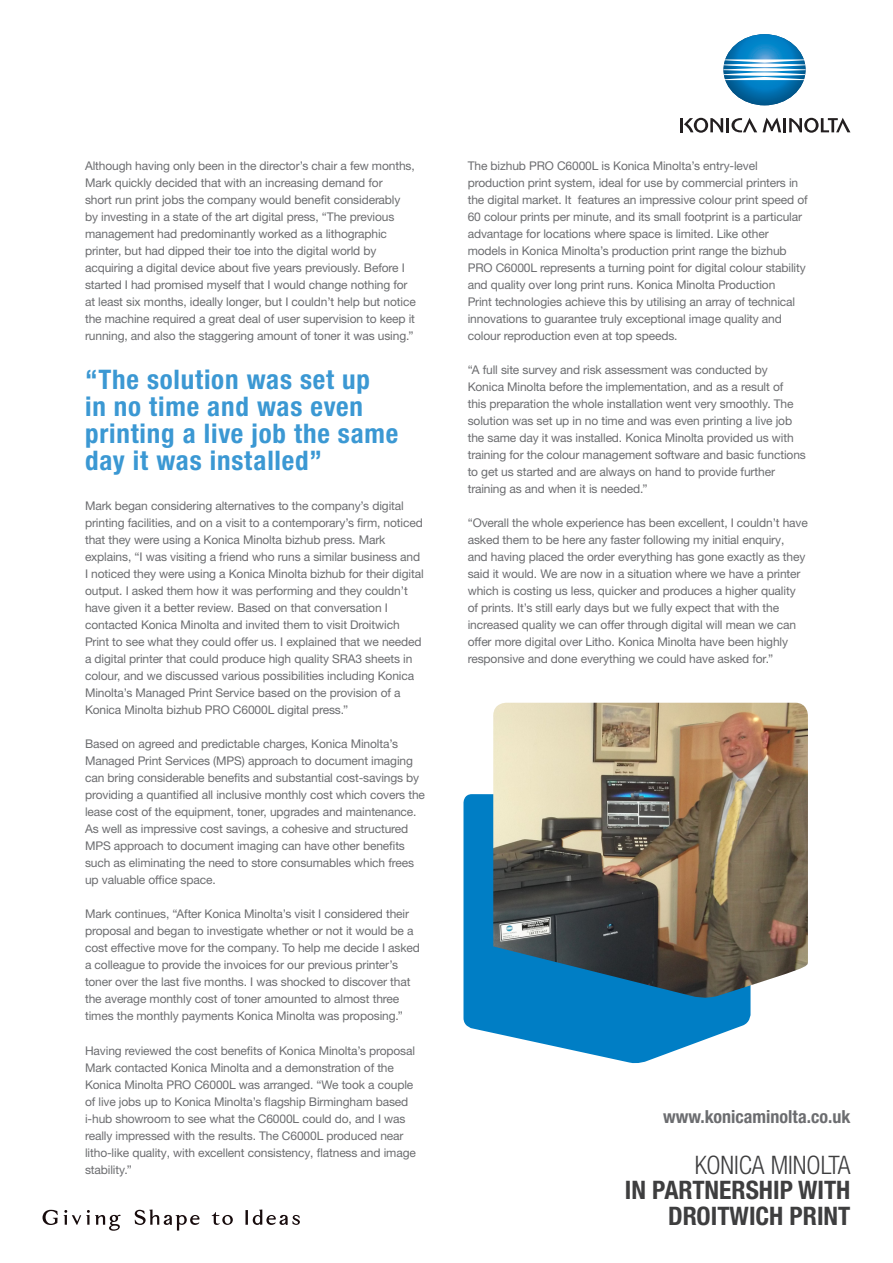
<style>
.page{position:relative;width:893px;height:1263px;background:#fff}
.page>*{position:absolute;margin:0;border:0;box-sizing:border-box;transform-origin:0 0}
.paragraph{font:700 condensed 27px/27px "Helvetica Neue LTW1 G";letter-spacing:.03em;color:#3b98d3}
.descripter{font:700 condensed 25.5px "Helvetica Neue LTW1 G";color:#3e3e3f}
.descripter-2{font:300 condensed 25.5px "Helvetica Neue LTW1 G";color:#3e3e3f}
.web_address{font:700 condensed 18px "Helvetica Neue LTW1 G";color:#6c6d70}
.paragraph-2{font:12px/17px "Helvetica Neue LTW1 G";letter-spacing:-.01em;color:#6c6d70}
</style>
<div class="page">
<svg style="left:463px;top:794px;width:287px;height:270px;fill:#007ec5"></svg>
<img style="left:493px;top:703px;width:315px;height:296px">
<svg style="left:135px;top:1209px;width:65px;height:21px"></svg>
<svg style="left:245px;top:1209px;width:55px;height:16px"></svg>
<svg style="left:43px;top:1210px;width:15px;height:15px"></svg>
<svg style="left:64px;top:1210px;width:57px;height:21px"></svg>
<svg style="left:212px;top:1212px;width:21px;height:13px"></svg>
<svg style="left:723px;top:34px;width:83px;height:71px"></svg>
<hr style="left:680px;top:118px;width:3px;height:14px;background:#231f20">
<hr style="left:726px;top:118px;width:3px;height:14px;background:#231f20">
<hr style="left:783px;top:118px;width:3px;height:14px;background:#231f20">
<svg style="left:684px;top:118px;width:39px;height:15px"></svg>
<svg style="left:789px;top:118px;width:61px;height:15px"></svg>
<svg style="left:731px;top:118px;width:50px;height:14px"></svg>
<p class="paragraph-2" style="left:85px;top:157px;width:332px">Although having only been in the director’s chair a few months, Mark quickly decided that with an increasing demand for<br>short run print jobs the company would benefit considerably by investing in a state of the art digital press, “The previous management had predominantly worked as a lithographic printer, but had dipped their toe into the digital world by acquiring a digital device about five years previously. Before I started I had promised myself that I would change nothing for at least six months, ideally longer, but I couldn’t help but notice the machine required a great deal of user supervision to keep it running, and also the staggering amount of toner it was using.”</p>
<p class="paragraph" style="left:85px;top:366px;width:315px">“The solution was set up<br>in no time and was even printing a live job the same day it was installed”</p>
<p class="paragraph-2" style="left:85px;top:497px;width:340px">Mark began considering alternatives to the company’s digital printing facilities, and on a visit to a contemporary’s firm, noticed that they were using a Konica Minolta bizhub press. Mark explains, “I was visiting a friend who runs a similar business and I noticed they were using a Konica Minolta bizhub for their digital output. I asked them how it was performing and they couldn’t have given it a better review. Based on that conversation I contacted Konica Minolta and invited them to visit Droitwich Print to see what they could offer us. I explained that we needed a digital printer that could produce high quality SRA3 sheets in colour, and we discussed various possibilities including Konica Minolta’s Managed Print Service based on the provision of a Konica Minolta bizhub PRO C6000L digital press.”</p>
<p class="paragraph-2" style="left:85px;top:735px;width:341px">Based on agreed and predictable charges, Konica Minolta’s Managed Print Services (MPS) approach to document imaging can bring considerable benefits and substantial cost-savings by providing a quantified all inclusive monthly cost which covers the lease cost of the equipment, toner, upgrades and maintenance.<br>As well as impressive cost savings, a cohesive and structured MPS approach to document imaging can have other benefits such as eliminating the need to store consumables which frees up valuable office space.</p>
<p class="paragraph-2" style="left:85px;top:905px;width:336px">Mark continues, “After Konica Minolta’s visit I considered their proposal and began to investigate whether or not it would be a cost effective move for the company. To help me decide I asked a colleague to provide the invoices for our previous printer’s toner over the last five months. I was shocked to discover that the average monthly cost of toner amounted to almost three times the monthly payments Konica Minolta was proposing.”</p>
<p class="paragraph-2" style="left:85px;top:1042px;width:332px">Having reviewed the cost benefits of Konica Minolta’s proposal Mark contacted Konica Minolta and a demonstration of the Konica Minolta PRO C6000L was arranged. “We took a couple of live jobs up to Konica Minolta’s flagship Birmingham based i-hub showroom to see what the C6000L could do, and I was really impressed with the results. The C6000L produced near litho-like quality, with excellent consistency, flatness and image stability.”</p>
<p class="paragraph-2" style="left:468px;top:157px;width:341px">The bizhub PRO C6000L is Konica Minolta’s entry-level production print system, ideal for use by commercial printers in the digital market. It features an impressive colour print speed of 60 colour prints per minute, and its small footprint is a particular advantage for locations where space is limited. Like other models in Konica Minolta’s production print range the bizhub PRO C6000L represents a turning point for digital colour stability and quality over long print runs. Konica Minolta Production<br>Print technologies achieve this by utilising an array of technical innovations to guarantee truly exceptional image quality and colour reproduction even at top speeds.</p>
<p class="paragraph-2" style="left:468px;top:361px;width:340px">“A full site survey and risk assessment was conducted by Konica Minolta before the implementation, and as a result of<br>this preparation the whole installation went very smoothly. The solution was set up in no time and was even printing a live job the same day it was installed. Konica Minolta provided us with training for the colour management software and basic functions to get us started and are always on hand to provide further training as and when it is needed.”</p>
<p class="paragraph-2" style="left:468px;top:514px;width:342px">“Overall the whole experience has been excellent, I couldn’t have asked them to be here any faster following my initial enquiry,<br>and having placed the order everything has gone exactly as they said it would. We are now in a situation where we have a printer which is costing us less, quicker and produces a higher quality of prints. It’s still early days but we fully expect that with the increased quality we can offer through digital will mean we can offer more digital over Litho. Konica Minolta have been highly responsive and done everything we could have asked for.”</p>
<p class="web_address" style="left:663px;top:1105px;width:189px">www.konicaminolta.co.uk</p>
<p class="descripter-2" style="left:695px;top:1150px;width:157px">KONICA MINOLTA</p>
<p class="descripter" style="left:625px;top:1175px;width:227px">IN PARTNERSHIP WITH</p>
<p class="descripter" style="left:668px;top:1200px;width:184px">DROITWICH PRINT</p>
</div>
